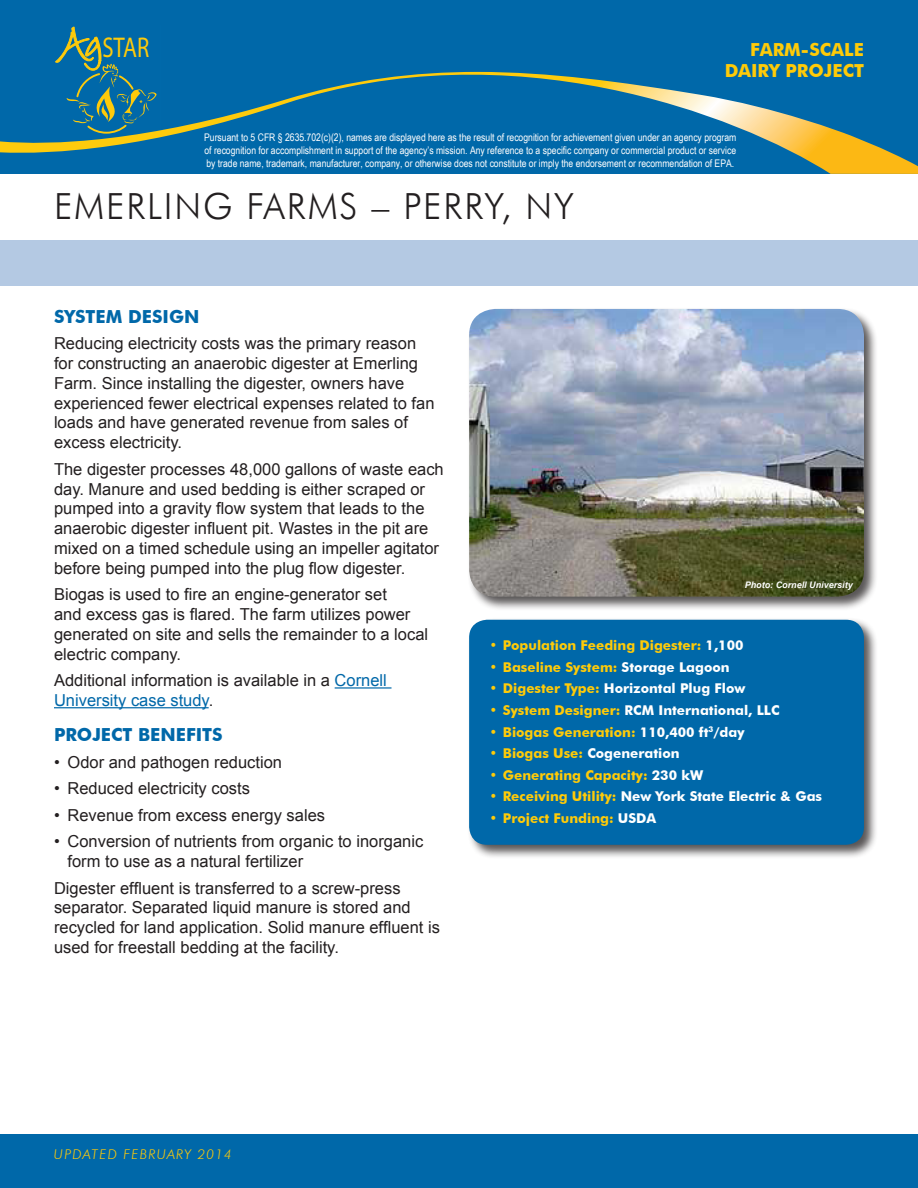
<style>
.page{position:relative;width:918px;height:1188px;background:#fff}
.page>*{position:absolute;margin:0;border:0;box-sizing:border-box;transform-origin:0 0}
.t1{font:300 36px "Futura BT";letter-spacing:.05em;color:#231f20}
.Image{font:600 28.65px "ITC Eras Std";color:#feca0a;scale:.79 1}
.t2{font:700 18px "Futura BT";color:#0068a9}
.t3{font:700 18px/21.6px "Futura BT";color:#ffcb08;text-align:right}
.t4{font:16.5px/19.8px "Arial";color:#231f20}
.t5{font:16.5px "Arial";color:#0068a9}
.t6{font:700 13.5px "Futura BT";color:#ffcb08}
.t7{font:700 13.5px "Futura BT";color:#fff}
.t8{font:italic 300 13.5px "Futura BT";letter-spacing:.1em;color:#ffcb08}
.t9{font:10.5px/12.6px "Arial Narrow";color:#fff;text-align:justify}
.t10{font:italic 700 9px "Arial";color:#fff}
.s1{color:#0068a9}
.s2{color:#231f20}
.s3{color:#fff}
.s4{color:#ffcb08}
</style>
<div class="page">
<div style="left:0;top:241px;width:918px;height:45px;background:#b4c9e3"></div>
<div style="left:0;top:0;width:918px;height:174px;background:#0068a9"></div>
<hr style="left:335px;top:687px;width:57px;height:2px;background:#0068a9">
<hr style="left:54px;top:707px;width:155px;height:1px;background:#0068a9">
<svg style="left:0;top:30px;width:918px;height:144px"></svg>
<div style="left:0;top:1134px;width:918px;height:54px;background:#0068a9"></div>
<div style="left:467px;top:307px;width:411px;height:304px;background:#231f20;opacity:.75"></div>
<img style="left:469px;top:309px;width:395px;height:288px">
<div style="left:467px;top:618px;width:411px;height:241px;background:#231f20;opacity:.75"></div>
<div style="left:469px;top:620px;width:395px;height:225px;background:#0068a9;border-radius:18px"></div>
<p class="Image" style="left:102px;top:29px;width:61px">STAR</p>
<p class="t3" style="left:725px;top:38px;width:141px">FARM-SCALE<br>DAIRY PROJECT</p>
<p class="t9" style="left:204px;top:131px;width:534px">Pursuant to 5 CFR § 2635.702(c)(2), names are displayed here as the result of recognition for achievement given under an agency program of recognition for accomplishment in support of the agency’s mission. Any reference to a specific company or commercial product or service by trade name, trademark, manufacturer, company, or otherwise does not constitute or imply the endorsement or recommendation of EPA.</p>
<p class="t1" style="left:54px;top:185px;width:521px">EMERLING FARMS – PERRY, NY</p>
<p class="t2" style="left:54px;top:305px;width:147px">SYSTEM DESIGN</p>
<p class="t4" style="left:54px;top:334px;width:382px">Reducing electricity costs was the primary reason for constructing an anaerobic digester at Emerling Farm. Since installing the digester, owners have experienced fewer electrical expenses related to fan loads and have generated revenue from sales of excess electricity.</p>
<p class="t4" style="left:54px;top:459px;width:391px">The digester processes 48,000 gallons of waste each day. Manure and used bedding is either scraped or pumped into a gravity flow system that leads to the anaerobic digester influent pit. Wastes in the pit are mixed on a timed schedule using an impeller agitator before being pumped into the plug flow digester.</p>
<p class="t4" style="left:54px;top:585px;width:376px">Biogas is used to fire an engine-generator set<br>and excess gas is flared. The farm utilizes power generated on site and sells the remainder to a local electric company.</p>
<p class="t4" style="left:54px;top:671px;width:334px">Additional information is available in a <span class="s1">Cornell</span></p>
<p class="t5" style="left:54px;top:689px;width:161px">University case study<span class="s2">.</span></p>
<p class="t2" style="left:54px;top:724px;width:170px">PROJECT BENEFITS</p>
<p class="t4" style="left:54px;top:752px;width:230px">• Odor and pathogen reduction</p>
<p class="t4" style="left:54px;top:779px;width:197px">• Reduced electricity costs</p>
<p class="t4" style="left:54px;top:805px;width:273px">• Revenue from excess energy sales</p>
<p class="t4" style="left:68px;top:832px;width:357px;text-indent:-14px">• Conversion of nutrients from organic to inorganic form to use as a natural fertilizer</p>
<p class="t4" style="left:54px;top:878px;width:388px">Digester effluent is transferred to a screw-press separator. Separated liquid manure is stored and recycled for land application. Solid manure effluent is used for freestall bedding at the facility.</p>
<p class="t10" style="left:745px;top:579px;width:110px">Photo: Cornell University</p>
<p class="t6" style="left:489px;top:637px;width:256px">• Population Feeding Digester: <span class="s3">1,100</span></p>
<p class="t6" style="left:489px;top:659px;width:242px">• Baseline System: <span class="s3">Storage Lagoon</span></p>
<p class="t7" style="left:489px;top:680px;width:257px"><span class="s4">• Digester Type:</span> Horizontal Plug Flow</p>
<p class="t7" style="left:489px;top:702px;width:292px"><span class="s4">• System Designer:</span> RCM International, LLC</p>
<p class="t6" style="left:489px;top:724px;width:257px">• Biogas Generation: <span class="s3">110,400 ft</span><sup>3</sup><span class="s3">/day</span></p>
<p class="t7" style="left:489px;top:745px;width:192px"><span class="s4">• Biogas Use:</span> Cogeneration</p>
<p class="t6" style="left:489px;top:767px;width:215px">• Generating Capacity: <span class="s3">230 kW</span></p>
<p class="t7" style="left:489px;top:788px;width:334px"><span class="s4">• Receiving Utility:</span> New York State Electric &amp; Gas</p>
<p class="t6" style="left:489px;top:810px;width:168px">• Project Funding: <span class="s3">USDA</span></p>
<p class="t8" style="left:54px;top:1146px;width:179px">UPDATED FEBRUARY 2014</p>
</div>
